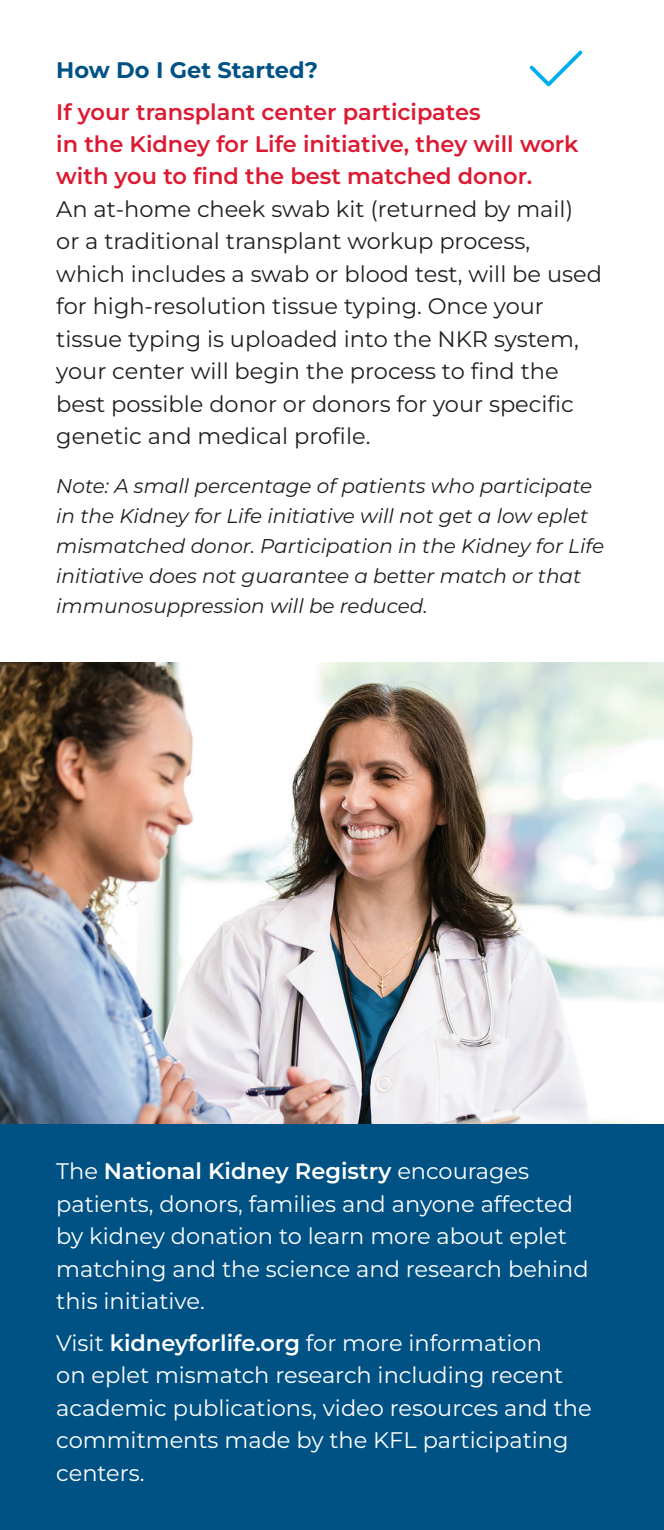
<style>
.page{position:relative;width:664px;height:1530px;background:#fff}
.page>*{position:absolute;margin:0;border:0;box-sizing:border-box;transform-origin:0 0}
.t1{font:22.5px/32.5px "Montserrat";color:#fff}
.t2{font:22.5px/32.5px "Montserrat";color:#231f20}
.t3{font:600 22.5px/32.5px "Montserrat";color:#dc1a32}
.t4{font:700 22.5px "Montserrat";color:#005285}
.t5{font:italic 20px/30px "Montserrat";color:#231f20}
.s1{font-weight:600}
</style>
<div class="page">
<div style="left:0;top:1124px;width:664px;height:406px;background:#005285"></div>
<img style="left:0;top:663px;width:664px;height:461px">
<p class="t4" style="left:56px;top:55px;width:263px">How Do I Get Started?</p>
<p class="t3" style="left:56px;top:95px;width:524px">If your transplant center participates<br>in the Kidney for Life initiative, they will work with you to find the best matched donor.</p>
<p class="t2" style="left:56px;top:192px;width:547px">An at-home cheek swab kit (returned by mail)<br>or a traditional transplant workup process, which includes a swab or blood test, will be used for high-resolution tissue typing. Once your tissue typing is uploaded into the NKR system, your center will begin the process to find the best possible donor or donors for your specific genetic and medical profile.</p>
<p class="t5" style="left:56px;top:470px;width:549px">Note: A small percentage of patients who participate in the Kidney for Life initiative will not get a low eplet mismatched donor. Participation in the Kidney for Life initiative does not guarantee a better match or that immunosuppression will be reduced.</p>
<p class="t1" style="left:56px;top:1155px;width:534px">The <span class="s1">National Kidney Registry</span> encourages patients, donors, families and anyone affected by kidney donation to learn more about eplet matching and the science and research behind this initiative.</p>
<p class="t1" style="left:56px;top:1326px;width:537px">Visit <span class="s1">kidneyforlife.org</span> for more information<br>on eplet mismatch research including recent academic publications, video resources and the commitments made by the KFL participating centers.</p>
</div>
